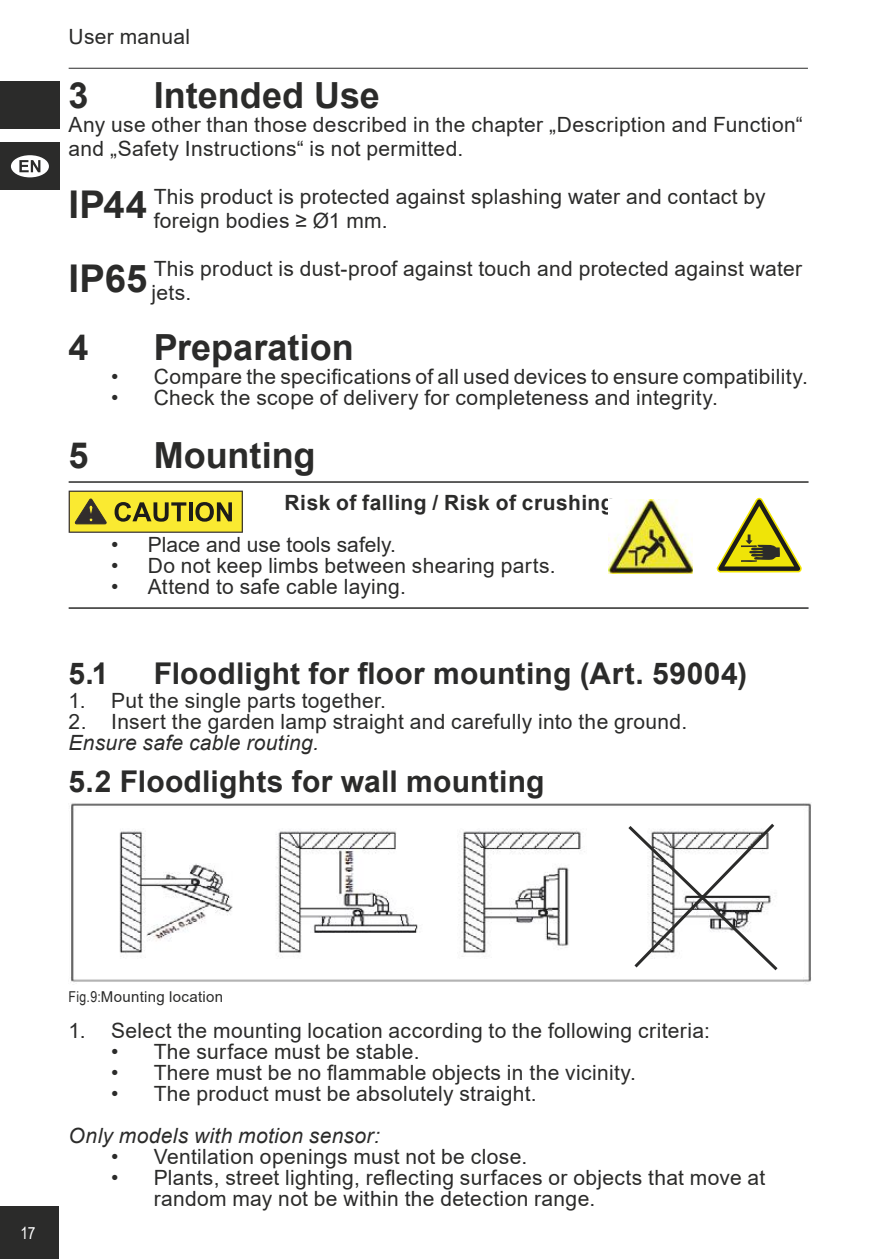
<style>
.page{position:relative;width:893px;height:1259px;background:#fff}
.page>*{position:absolute;margin:0;border:0;box-sizing:border-box;transform-origin:0 0}
.t1{font:700 36px "Arial";color:#2b2b2a}
.t2{font:700 30px "Arial";letter-spacing:.01em;color:#2b2b2a}
.t3{font:21px/24px "Arial";letter-spacing:.015em;color:#2b2b2a}
.t4{font:italic 21px "Arial";letter-spacing:.015em;color:#2b2b2a}
.t5{font:700 21px "Arial";letter-spacing:.02em;color:#2b2b2a}
.t6{font:16.8px "Arial Narrow";color:#fff}
.t7{font:15px "Arial";letter-spacing:.025em;color:#2b2b2a}
.s1{font-weight:700;font-size:38.4px}
.s2{font-family:"Arial Narrow"}
</style>
<div class="page">
<div style="left:0;top:1206px;width:58px;height:53px;background:#2b2b2a"></div>
<div style="left:0;top:81px;width:60px;height:48px;background:#2b2b2a"></div>
<hr style="left:69px;top:68px;width:739px;height:1px;background:#2b2b2a">
<div style="left:0;top:142px;width:60px;height:48px;background:#2b2b2a"></div>
<svg style="left:11px;top:155px;width:38px;height:22px"></svg>
<hr style="left:69px;top:481px;width:739px;height:2px;background:#2b2b2a">
<svg style="left:69px;top:490px;width:174px;height:43px;background:#c2b630"></svg>
<img style="left:609px;top:500px;width:84px;height:74px">
<svg style="left:717px;top:498px;width:85px;height:74px"></svg>
<hr style="left:69px;top:607px;width:739px;height:2px;background:#2b2b2a">
<img style="left:69px;top:803px;width:742px;height:181px">
<svg style="left:625px;top:820px;width:156px;height:153px"></svg>
<p class="t3" style="left:69px;top:25px;width:123px">User manual</p>
<h1 class="t1" style="left:69px;top:70px;width:22px">3</h1>
<h1 class="t1" style="left:154px;top:70px;width:228px">Intended Use</h1>
<p class="t3" style="left:69px;top:112px;width:736px">Any use other than those described in the chapter „Description and Function“ and „Safety Instructions“ is not permitted.</p>
<p class="t3" style="left:154px;top:184px;width:614px;text-indent:-85px"><span class="s1">IP44</span> This product is protected against splashing water and contact by foreign bodies ≥ Ø1 mm.</p>
<p class="t3" style="left:152px;top:256px;width:652px;text-indent:-83px"><span class="s1">IP65</span> This product is dust-proof against touch and protected against water jets.</p>
<h1 class="t1" style="left:69px;top:322px;width:22px">4</h1>
<h1 class="t1" style="left:154px;top:322px;width:201px">Preparation</h1>
<p class="t3" style="left:111px;top:364px;width:698px">• Compare the specifications of all used devices to ensure compatibility.</p>
<p class="t3" style="left:111px;top:385px;width:608px">• Check the scope of delivery for completeness and integrity.</p>
<h1 class="t1" style="left:69px;top:430px;width:22px">5</h1>
<h1 class="t1" style="left:154px;top:430px;width:163px">Mounting</h1>
<p class="t5" style="left:285px;top:488px;width:331px">Risk of falling / Risk of crushing</p>
<p class="t3" style="left:111px;top:532px;width:286px">• Place and use tools safely.</p>
<p class="t3" style="left:111px;top:553px;width:446px">• Do not keep limbs between shearing parts.</p>
<p class="t3" style="left:111px;top:574px;width:296px">• Attend to safe cable laying.</p>
<h2 class="t2" style="left:69px;top:652px;width:41px">5.1</h2>
<h2 class="t2" style="left:154px;top:652px;width:595px">Floodlight for floor mounting (Art. 59004)</h2>
<p class="t3" style="left:69px;top:688px;width:319px">1. Put the single parts together.</p>
<p class="t3" style="left:69px;top:709px;width:620px">2. Insert the garden lamp straight and carefully into the ground.</p>
<p class="t4" style="left:69px;top:729px;width:252px">Ensure safe cable routing.</p>
<h2 class="t2" style="left:69px;top:760px;width:477px">5.2 Floodlights for wall mounting</h2>
<p class="t6" style="left:21px;top:1220px;width:16px">17</p>
<p class="t7" style="left:69px;top:986px;width:156px"><span class="s2">Fig.9:</span>Mounting location</p>
<p class="t3" style="left:69px;top:1018px;width:643px">1. Select the mounting location according to the following criteria:</p>
<p class="t3" style="left:111px;top:1039px;width:310px">• The surface must be stable.</p>
<p class="t3" style="left:111px;top:1060px;width:526px">• There must be no flammable objects in the vicinity.</p>
<p class="t3" style="left:111px;top:1081px;width:427px">• The product must be absolutely straight.</p>
<p class="t4" style="left:69px;top:1122px;width:313px">Only models with motion sensor:</p>
<p class="t3" style="left:111px;top:1144px;width:418px">• Ventilation openings must not be close.</p>
<p class="t3" style="left:154px;top:1167px;width:613px;line-height:21px;text-indent:-43px">• Plants, street lighting, reflecting surfaces or objects that move at random may not be within the detection range.</p>
</div>
